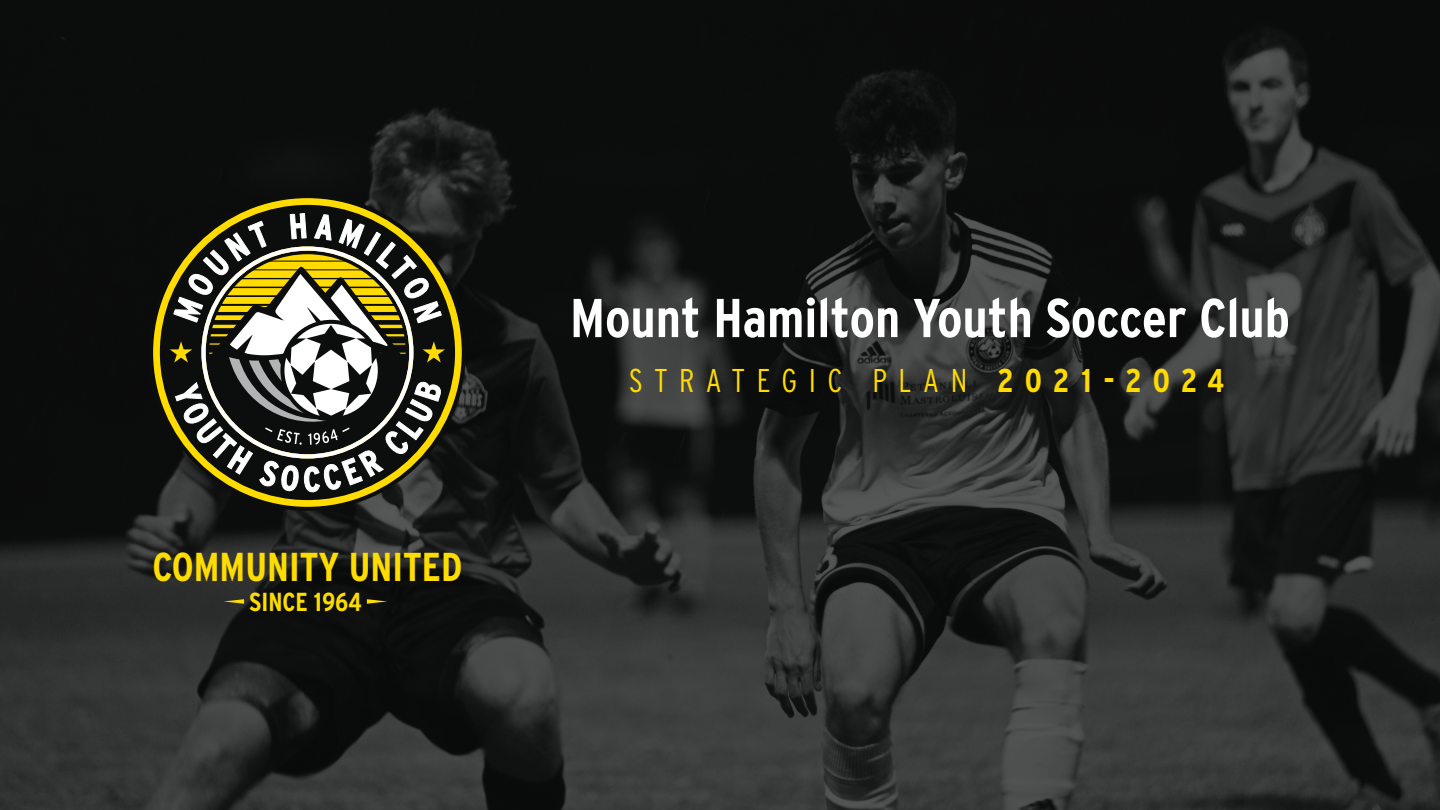
<style>
.page{position:relative;width:1440px;height:810px;background:#fff}
.page>*{position:absolute;margin:0;border:0;box-sizing:border-box;transform-origin:0 0}
.t1{font:700 condensed 54.6px "Interstate";color:#fff}
.t2{font:700 condensed 40.35px "Interstate";color:#fddc00}
.t3{font:300 condensed 33px "Interstate";letter-spacing:.35em;color:#ffdb00}
.t4{font:700 condensed 26.1px "Interstate";color:#fddc00}
.s1{font-weight:700}
</style>
<div class="page">
<img style="left:0;top:0;width:1440px;height:810px">
<svg style="left:158px;top:203px;width:299px;height:299px;background:#423c12"></svg>
<svg style="left:170px;top:213px;width:275px;height:279px"></svg>
<svg style="left:224px;top:599px;width:20px;height:5px"></svg>
<svg style="left:367px;top:599px;width:20px;height:5px"></svg>
<p class="t2" style="left:152px;top:545px;width:311px">COMMUNITY UNITED</p>
<p class="t4" style="left:249px;top:587px;width:114px">SINCE 1964</p>
<p class="t1" style="left:570px;top:287px;width:721px">Mount Hamilton Youth Soccer Club</p>
<p class="t3" style="left:629px;top:362px;width:597px">STRATEGIC PLAN <span class="s1">2021-2024</span></p>
</div>
